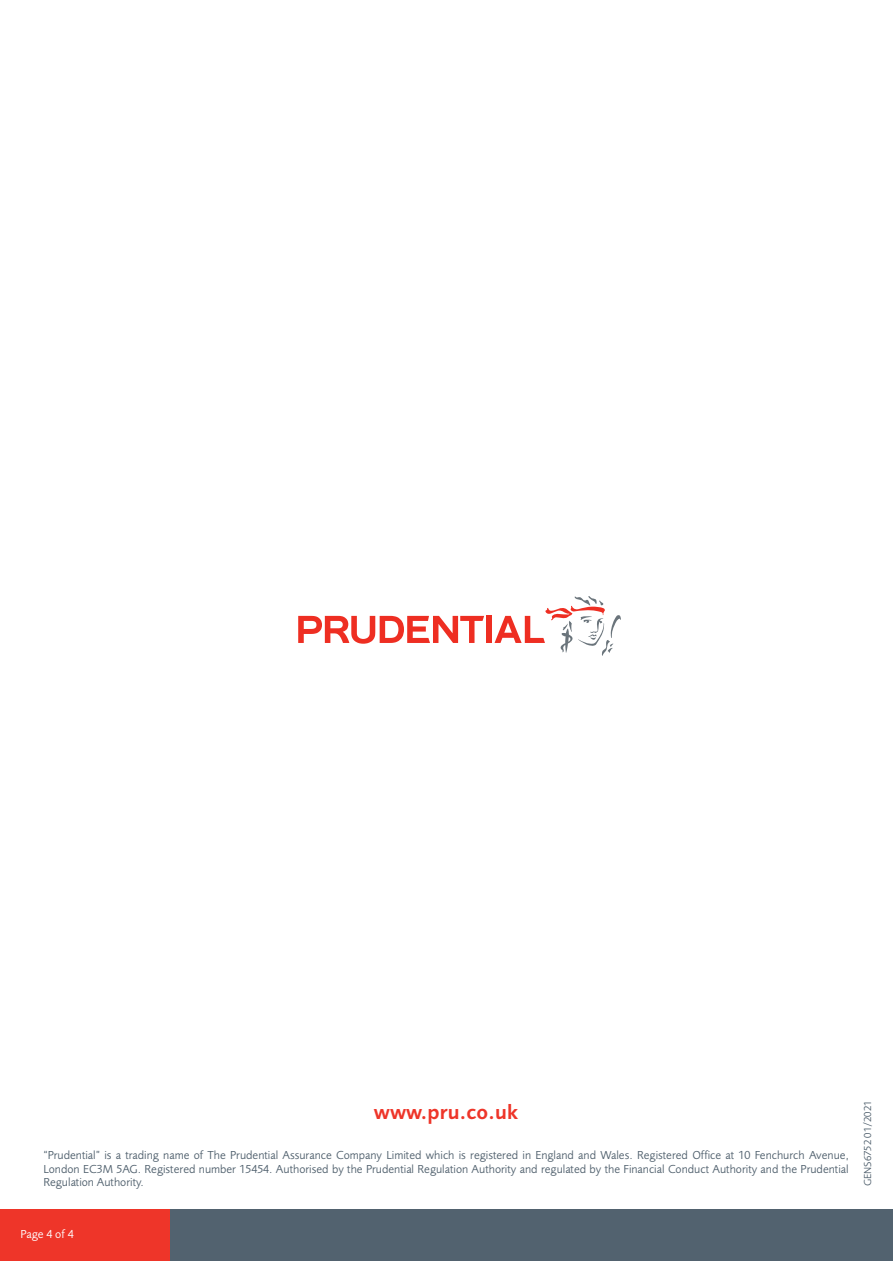
<style>
.page{position:relative;width:894px;height:1261px;background:#fff}
.page>*{position:absolute;margin:0;border:0;box-sizing:border-box;transform-origin:0 0}
.t1{font:600 21px "Pru Sans";color:#ee3529}
.t2{font:12px/13.5px "Pru Sans";color:#52626f;text-align:justify}
.t3{font:12px "Pru Sans";color:#fff}
.t4{font:10.5px "Pru Sans";color:#52626f}
</style>
<div class="page">
<div style="left:0;top:1209px;width:892px;height:52px;background:#52626f"></div>
<div style="left:0;top:1209px;width:169px;height:52px;background:#ee3529"></div>
<div style="left:486px;top:616px;width:5px;height:27px;background:#ee2e22"></div>
<svg style="left:494px;top:596px;width:127px;height:60px"></svg>
<svg style="left:298px;top:616px;width:186px;height:28px"></svg>
<h1 class="t1" style="left:374px;top:1103px;width:146px">www.pru.co.uk</h1>
<p class="t2" style="left:43px;top:1149px;width:806px">“Prudential” is a trading name of The Prudential Assurance Company Limited which is registered in England and Wales. Registered Office at 10 Fenchurch Avenue, London EC3M 5AG. Registered number 15454. Authorised by the Prudential Regulation Authority and regulated by the Financial Conduct Authority and the Prudential Regulation Authority.</p>
<p class="t4" style="left:863px;top:1186px;width:87px;rotate:-90deg">GENS6752 01/2021</p>
<p class="t3" style="left:21px;top:1229px;width:55px">Page 4 of 4</p>
</div>
